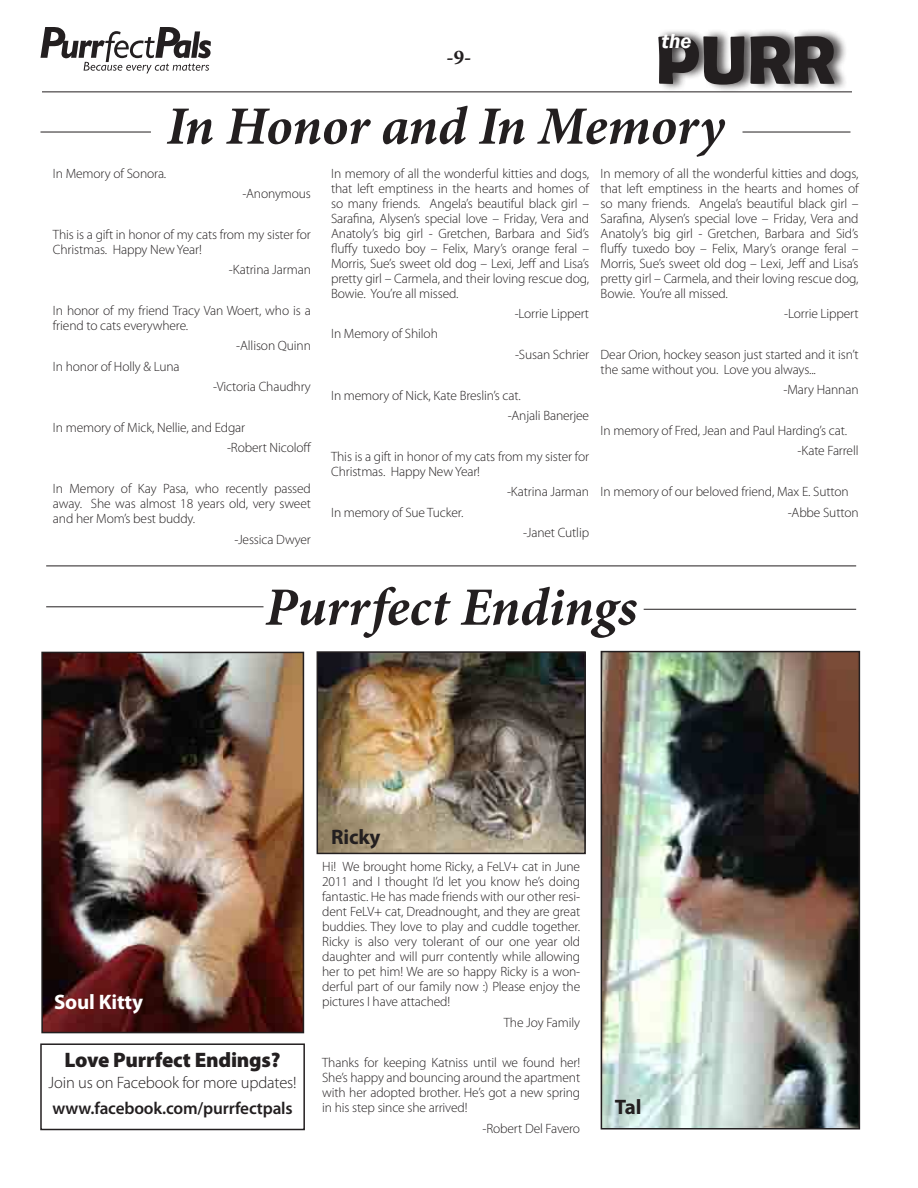
<style>
.page{position:relative;width:918px;height:1188px;background:#fff}
.page>*{position:absolute;margin:0;border:0;box-sizing:border-box;transform-origin:0 0}
.t1{font:700 69px "Berlin Sans FB Demi";color:#231f20}
.t2{font:italic 700 54px "Minion Pro";letter-spacing:-.005em;color:#231f20}
.t3{font:900 21px "Myriad Pro";letter-spacing:-.01em;color:#231f20}
.t4{font:700 21px "Myriad Pro";letter-spacing:-.01em;color:#fff}
.t5{font:700 21px "Myriad Pro";letter-spacing:-.01em;color:#231f20}
.t6{font:italic 600 21px "Franklin Gothic";color:#fff}
.t7{font:700 21px "Minion Pro";color:#231f20}
.t8{font:600 17.25px "Myriad Pro";letter-spacing:-.01em;color:#231f20}
.t9{font:300 16.5px "Myriad Pro";letter-spacing:-.01em;color:#231f20}
.t10{font:300 13.5px/15px "Myriad Pro";letter-spacing:-.01em;color:#231f20}
</style>
<div class="page">
<div style="left:658px;top:28px;width:190px;height:65px;background:#231f20;opacity:.75"></div>
<hr style="left:42px;top:92px;width:810px;height:1px;background:#231f20">
<svg style="left:41px;top:27px;width:170px;height:46px"></svg>
<hr style="left:41px;top:132px;width:110px;height:1px;background:#231f20">
<hr style="left:743px;top:132px;width:108px;height:1px;background:#231f20">
<div style="left:658px;top:30px;width:44px;height:29px;background:#231f20;opacity:.75"></div>
<hr style="left:46px;top:607px;width:218px;height:1px;background:#231f20">
<hr style="left:644px;top:609px;width:212px;height:1px;background:#231f20">
<img style="left:320px;top:654px;width:263px;height:197px">
<div style="left:317px;top:651px;width:269px;height:203px;border:2px solid #231f20"></div>
<img style="left:44px;top:655px;width:257px;height:375px">
<div style="left:41px;top:652px;width:263px;height:381px;border:2px solid #231f20"></div>
<img style="left:604px;top:654px;width:253px;height:473px">
<div style="left:601px;top:651px;width:259px;height:479px;border:2px solid #231f20"></div>
<hr style="left:46px;top:566px;width:810px;height:1px;background:#231f20">
<div style="left:40px;top:1043px;width:265px;height:87px;border:2px solid #231f20"></div>
<h3 class="t6" style="left:661px;top:27px;width:32px">the</h3>
<h1 class="t1" style="left:656px;top:20px;width:181px">PURR</h1>
<h2 class="t2" style="left:167px;top:88px;width:559px">In Honor and In Memory</h2>
<h3 class="t7" style="left:447px;top:42px;width:26px">-9-</h3>
<p class="t10" style="left:53px;top:166px;width:115px">In Memory of Sonora.</p>
<p class="t10" style="left:242px;top:186px;width:70px">-Anonymous</p>
<p class="t10" style="left:53px;top:227px;width:259px">This is a gift in honor of my cats from my sister for<br>Christmas. Happy New Year!</p>
<p class="t10" style="left:229px;top:262px;width:84px">-Katrina Jarman</p>
<p class="t10" style="left:53px;top:303px;width:260px">In honor of my friend Tracy Van Woert, who is a friend to cats everywhere.</p>
<p class="t10" style="left:236px;top:338px;width:76px">-Allison Quinn</p>
<p class="t10" style="left:53px;top:359px;width:128px">In honor of Holly &amp; Luna</p>
<p class="t10" style="left:213px;top:379px;width:99px">-Victoria Chaudhry</p>
<p class="t10" style="left:227px;top:417px;width:86px;line-height:20.4px;text-indent:-174px">In memory of Mick, Nellie, and Edgar<br>-Robert Nicoloff</p>
<p class="t10" style="left:53px;top:481px;width:260px;text-align:justify">In Memory of Kay Pasa, who recently passed away. She was almost 18 years old, very sweet and her Mom’s best buddy.</p>
<p class="t10" style="left:235px;top:531px;width:78px">-Jessica Dwyer</p>
<p class="t10" style="left:331px;top:165px;width:260px;text-align:justify">In memory of all the wonderful kitties and dogs, that left emptiness in the hearts and homes of so many friends. Angela’s beautiful black girl – Sarafina, Alysen’s special love – Friday, Vera and Anatoly’s big girl - Gretchen, Barbara and Sid’s fluffy tuxedo boy – Felix, Mary’s orange feral – Morris, Sue’s sweet old dog – Lexi, Jeff and Lisa’s pretty girl – Carmela, and their loving rescue dog, Bowie. You’re all missed.</p>
<p class="t10" style="left:515px;top:306px;width:76px">-Lorrie Lippert</p>
<p class="t10" style="left:331px;top:326px;width:108px">In Memory of Shiloh</p>
<p class="t10" style="left:515px;top:347px;width:76px">-Susan Schrier</p>
<p class="t10" style="left:508px;top:385px;width:83px;line-height:20.4px;text-indent:-177px">In memory of Nick, Kate Breslin’s cat.<br>-Anjali Banerjee</p>
<p class="t10" style="left:331px;top:449px;width:259px">This is a gift in honor of my cats from my sister for<br>Christmas. Happy New Year!</p>
<p class="t10" style="left:507px;top:484px;width:84px">-Katrina Jarman</p>
<p class="t10" style="left:331px;top:504px;width:134px">In memory of Sue Tucker.</p>
<p class="t10" style="left:523px;top:525px;width:67px">-Janet Cutlip</p>
<p class="t10" style="left:601px;top:165px;width:260px;text-align:justify">In memory of all the wonderful kitties and dogs, that left emptiness in the hearts and homes of so many friends. Angela’s beautiful black girl – Sarafina, Alysen’s special love – Friday, Vera and Anatoly’s big girl - Gretchen, Barbara and Sid’s fluffy tuxedo boy – Felix, Mary’s orange feral – Morris, Sue’s sweet old dog – Lexi, Jeff and Lisa’s pretty girl – Carmela, and their loving rescue dog, Bowie. You’re all missed.</p>
<p class="t10" style="left:784px;top:306px;width:76px">-Lorrie Lippert</p>
<p class="t10" style="left:601px;top:347px;width:260px">Dear Orion, hockey season just started and it isn’t the same without you. Love you always...</p>
<p class="t10" style="left:784px;top:382px;width:77px">-Mary Hannan</p>
<p class="t10" style="left:798px;top:420px;width:63px;line-height:20.4px;text-indent:-197px">In memory of Fred, Jean and Paul Harding’s cat. -Kate Farrell</p>
<p class="t10" style="left:788px;top:481px;width:72px;line-height:20.4px;text-indent:-187px">In memory of our beloved friend, Max E. Sutton -Abbe Sutton</p>
<h2 class="t2" style="left:265px;top:569px;width:373px">Purrfect Endings</h2>
<h3 class="t4" style="left:54px;top:989px;width:91px">Soul Kitty</h3>
<h3 class="t3" style="left:65px;top:1046px;width:218px">Love Purrfect Endings?</h3>
<p class="t9" style="left:49px;top:1072px;width:250px">Join us on Facebook for more updates!</p>
<p class="t8" style="left:52px;top:1098px;width:242px">www.facebook.com/purrfectpals</p>
<h3 class="t5" style="left:331px;top:823px;width:51px">Ricky</h3>
<p class="t10" style="left:322px;top:859px;width:260px;text-align:justify">Hi! We brought home Ricky, a FeLV+ cat in June 2011 and I thought I’d let you know he’s doing fantastic. He has made friends with our other resi&shy;dent FeLV+ cat, Dreadnought, and they are great buddies. They love to play and cuddle together.<br>Ricky is also very tolerant of our one year old daughter and will purr contently while allowing her to pet him! We are so happy Ricky is a won&shy;derful part of our family now :) Please enjoy the pictures I have attached!</p>
<p class="t10" style="left:504px;top:1014px;width:78px">The Joy Family</p>
<p class="t10" style="left:322px;top:1055px;width:260px;text-align:justify">Thanks for keeping Katniss until we found her!<br>She’s happy and bouncing around the apartment with her adopted brother. He’s got a new spring in his step since she arrived!</p>
<p class="t10" style="left:483px;top:1121px;width:99px">-Robert Del Favero</p>
<h3 class="t5" style="left:615px;top:1093px;width:28px">Tal</h3>
</div>
